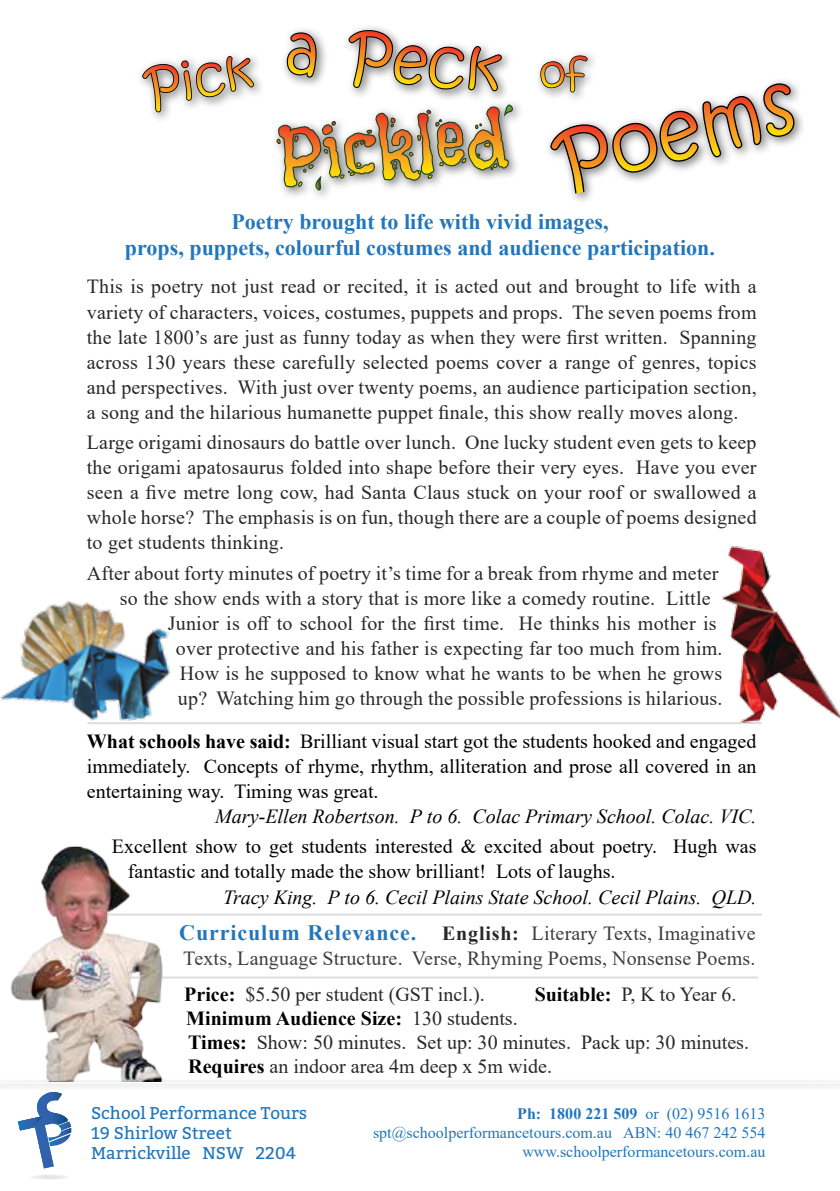
<style>
.page{position:relative;width:840px;height:1191px;background:#fff}
.page>*{position:absolute;margin:0;border:0;box-sizing:border-box;transform-origin:0 0}
.t1{font:700 22px/26.4px "Times New Roman";color:#2276bc;text-align:center}
.t2{font:700 22px "Times New Roman";letter-spacing:.04em;color:#2276bc}
.t3{font:20px/25px "Times New Roman";letter-spacing:.01em;color:#292829;text-align:justify}
.t4{font:20px/25px "Times New Roman";color:#000;text-align:justify}
.t5{font:italic 20px "Times New Roman";color:#000}
.t6{font:20px/25px "Times New Roman";letter-spacing:.01em;color:#3d3d3d;text-align:right}
.t7{font:17px/20px "Bitter";color:#2276bc}
.t8{font:16px/19.2px "Times New Roman";color:#2276bc;text-align:right}
.s1{font-weight:700}
.s2{font-weight:700;color:#292829}
.s3{font-weight:700;color:#000}
</style>
<div class="page">
<hr style="left:87px;top:913px;width:674px;height:2px;background:#ddd">
<hr style="left:87px;top:722px;width:674px;height:2px;background:#ddd">
<hr style="left:84px;top:976px;width:673px;height:2px;background:#ddd">
<img style="left:10px;top:846px;width:173px;height:229px">
<div style="left:136px;top:50px;width:129px;height:74px;background:#000;opacity:.55"></div>
<svg style="left:142px;top:56px;width:112px;height:57px"></svg>
<div style="left:280px;top:26px;width:49px;height:64px;background:#000;opacity:.55"></div>
<svg style="left:286px;top:32px;width:30px;height:46px"></svg>
<div style="left:342px;top:23px;width:171px;height:80px;background:#000;opacity:.55"></div>
<svg style="left:348px;top:29px;width:153px;height:62px"></svg>
<div style="left:270px;top:99px;width:254px;height:103px;background:#fff"></div>
<svg style="left:276px;top:104px;width:238px;height:87px"></svg>
<div style="left:544px;top:77px;width:262px;height:128px;background:#000;opacity:.55"></div>
<svg style="left:539px;top:55px;width:255px;height:143px"></svg>
<img style="left:0;top:601px;width:170px;height:123px">
<img style="left:722px;top:546px;width:117px;height:178px">
<svg style="left:0;top:1075px;width:839px;height:7px"></svg>
<svg style="left:29px;top:1174px;width:42px;height:5px"></svg>
<svg style="left:18px;top:1092px;width:53px;height:76px"></svg>
<p class="t1" style="left:125px;top:207px;width:591px">Poetry brought to life with vivid images,<br>props, puppets, colourful costumes and audience participation.</p>
<p class="t3" style="left:87px;top:274px;width:671px">This is poetry not just read or recited, it is acted out and brought to life with a variety of characters, voices, costumes, puppets and props. The seven poems from the late 1800’s are just as funny today as when they were first written. Spanning across 130 years these carefully selected poems cover a range of genres, topics and perspectives. With just over twenty poems, an audience participation section, a song and the hilarious humanette puppet finale, this show really moves along.</p>
<p class="t3" style="left:87px;top:429px;width:671px">Large origami dinosaurs do battle over lunch. One lucky student even gets to keep the origami apatosaurus folded into shape before their very eyes. Have you ever seen a five metre long cow, had Santa Claus stuck on your roof or swallowed a whole horse? The emphasis is on fun, though there are a couple of poems designed to get students thinking.</p>
<p class="t3" style="left:87px;top:560px;width:633px">After about forty minutes of poetry it’s time for a break from rhyme and meter</p>
<p class="t3" style="left:120px;top:585px;width:592px">so the show ends with a story that is more like a comedy routine. Little</p>
<p class="t3" style="left:168px;top:610px;width:550px">Junior is off to school for the first time. He thinks his mother is</p>
<p class="t3" style="left:176px;top:635px;width:548px">over protective and his father is expecting far too much from him.</p>
<p class="t3" style="left:180px;top:660px;width:543px">How is he supposed to know what he wants to be when he grows</p>
<p class="t3" style="left:178px;top:685px;width:546px">up? Watching him go through the possible professions is hilarious.</p>
<p class="t4" style="left:87px;top:728px;width:670px"><span class="s1">What schools have said:</span> Brilliant visual start got the students hooked and engaged immediately. Concepts of rhyme, rhythm, alliteration and prose all covered in an entertaining way. Timing was great.</p>
<p class="t5" style="left:215px;top:802px;width:542px">Mary-Ellen Robertson. P to 6. Colac Primary School. Colac. VIC.</p>
<p class="t4" style="left:128px;top:833px;width:629px;text-indent:-16px">Excellent show to get students interested &amp; excited about poetry. Hugh was fantastic and totally made the show brilliant! Lots of laughs.</p>
<p class="t5" style="left:223px;top:883px;width:534px">Tracy King. P to 6. Cecil Plains State School. Cecil Plains. QLD.</p>
<p class="t2" style="left:179px;top:917px;width:238px">Curriculum Relevance.</p>
<p class="t6" style="left:183px;top:920px;width:573px"><span class="s2">English:</span> Literary Texts, Imaginative<br>Texts, Language Structure. Verse, Rhyming Poems, Nonsense Poems.</p>
<p class="t3" style="left:184px;top:981px;width:302px"><span class="s3">Price:</span> $5.50 per student (GST incl.).</p>
<p class="t3" style="left:534px;top:981px;width:203px"><span class="s3">Suitable:</span> P, K to Year 6.</p>
<p class="t3" style="left:186px;top:1005px;width:564px;line-height:24px;text-align:left"><span class="s3">Minimum Audience Size:</span> 130 students.<br><span class="s3">Times:</span> Show: 50 minutes. Set up: 30 minutes. Pack up: 30 minutes.<br><span class="s3">Requires</span> an indoor area 4m deep x 5m wide.</p>
<p class="t7" style="left:91px;top:1102px;width:217px">School Performance Tours<br>19 Shirlow Street<br>Marrickville NSW 2204</p>
<p class="t8" style="left:373px;top:1103px;width:394px"><span class="s1">Ph: 1800 221 509</span> or (02) 9516 1613 spt@schoolperformancetours.com.au ABN: 40 467 242 554 www.schoolperformancetours.com.au</p>
</div>
